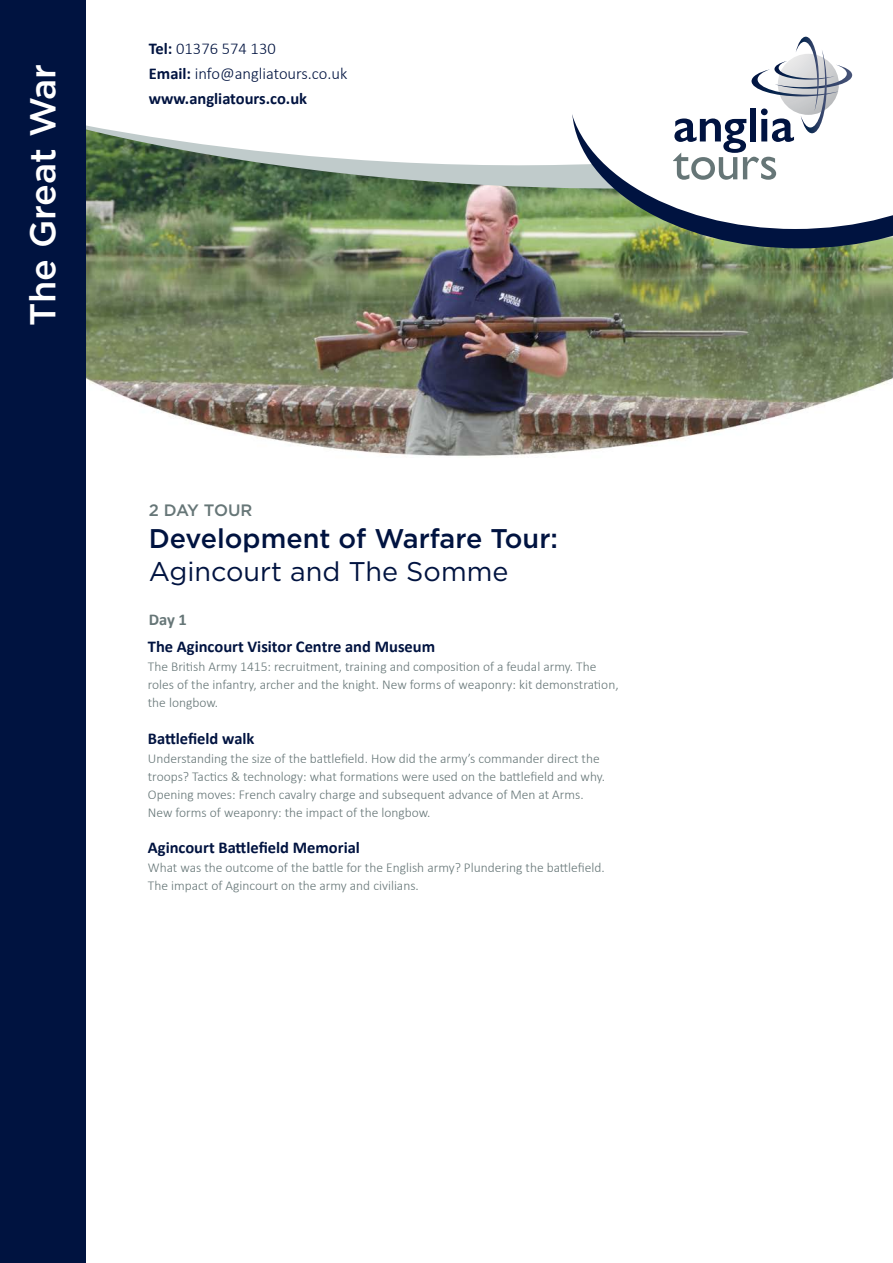
<style>
.page{position:relative;width:893px;height:1263px;background:#fff}
.page>*{position:absolute;margin:0;border:0;box-sizing:border-box;transform-origin:0 0}
.t1{font:500 36px "Gotham";letter-spacing:-.005em;color:#fff}
.t2{font:500 27px "Gotham";color:#001340}
.t3{font:27px "Gotham";color:#001340}
.t4{font:700 16.5px "Calibri";color:#001340}
.t5{font:300 16.5px/25.2px "Calibri";color:#001340}
.t6{font:500 16.5px "Gotham";letter-spacing:-.04em;color:#667677}
.t7{font:700 16.5px "Calibri";color:#667677}
.t8{font:300 13.5px/18px "Calibri";color:#667677}
.s1{font-weight:700}
</style>
<div class="page">
<img style="left:85px;top:193px;width:808px;height:296px">
<svg style="left:85px;top:172px;width:483px;height:21px;background:#627963"></svg>
<svg style="left:85px;top:0;width:483px;height:172px"></svg>
<img style="left:572px;top:229px;width:321px;height:19px">
<div style="left:0;top:0;width:85px;height:1263px;background:#001340"></div>
<svg style="left:568px;top:36px;width:325px;height:193px"></svg>
<svg style="left:673px;top:37px;width:179px;height:143px"></svg>
<h1 class="t1" style="left:22px;top:326px;width:264px;rotate:-90deg">The Great War</h1>
<p class="t5" style="left:149px;top:35px;width:200px"><span class="s1">Tel:</span> 01376 574 130<br><span class="s1">Email:</span> info@angliatours.co.uk <span class="s1">www.angliatours.co.uk</span></p>
<p class="t6" style="left:149px;top:501px;width:105px">2 DAY TOUR</p>
<h2 class="t2" style="left:149px;top:523px;width:411px">Development of Warfare Tour:</h2>
<h2 class="t3" style="left:149px;top:556px;width:361px">Agincourt and The Somme</h2>
<p class="t7" style="left:149px;top:608px;width:40px">Day 1</p>
<p class="t4" style="left:148px;top:635px;width:289px">The Agincourt Visitor Centre and Museum</p>
<p class="t8" style="left:148px;top:658px;width:472px">The British Army 1415: recruitment, training and composition of a feudal army. The roles of the infantry, archer and the knight. New forms of weaponry: kit demonstration, the longbow.</p>
<p class="t4" style="left:148px;top:726px;width:108px">Battlefield walk</p>
<p class="t8" style="left:148px;top:749px;width:459px">Understanding the size of the battlefield. How did the army’s commander direct the troops? Tactics &amp; technology: what formations were used on the battlefield and why.<br>Opening moves: French cavalry charge and subsequent advance of Men at Arms.<br>New forms of weaponry: the impact of the longbow.</p>
<p class="t4" style="left:148px;top:836px;width:214px">Agincourt Battlefield Memorial</p>
<p class="t8" style="left:148px;top:858px;width:458px">What was the outcome of the battle for the English army? Plundering the battlefield.<br>The impact of Agincourt on the army and civilians.</p>
</div>
